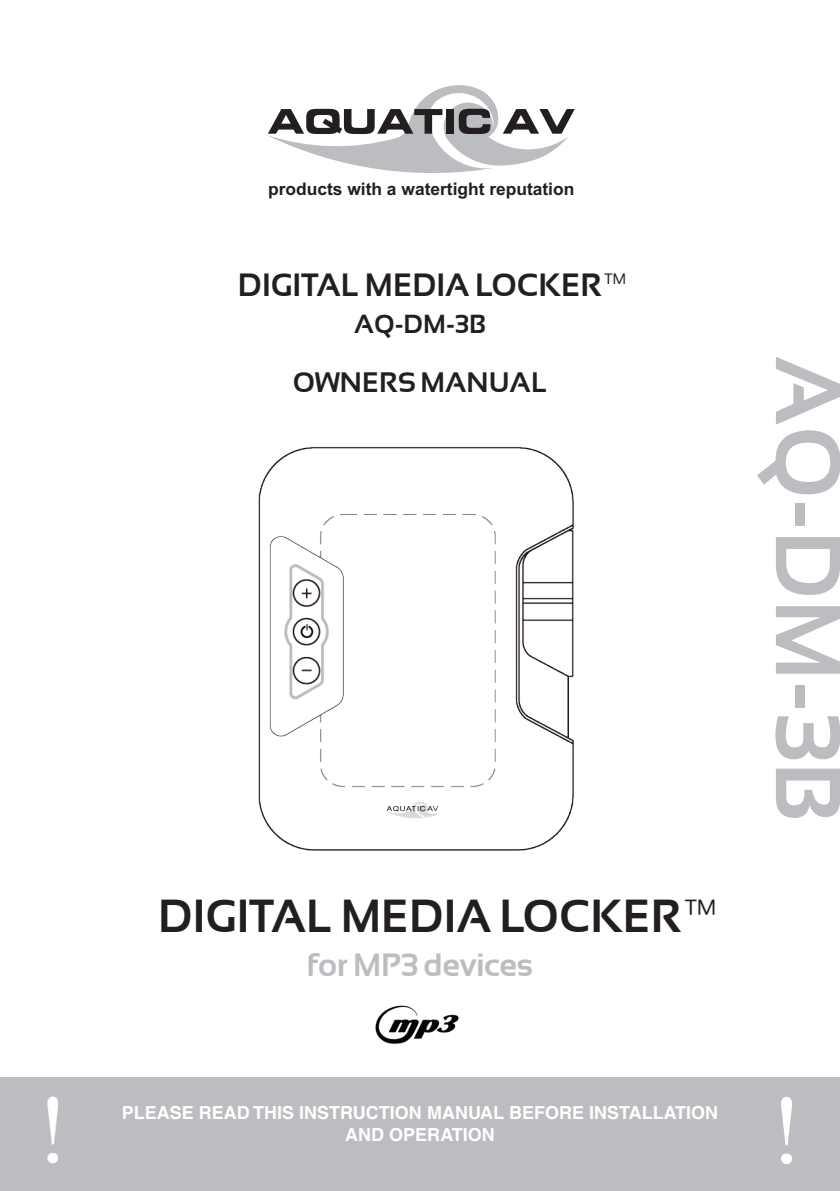
<style>
.page{position:relative;width:840px;height:1191px;background:#fff}
.page>*{position:absolute;margin:0;border:0;box-sizing:border-box;transform-origin:0 0}
.t1{font:700 92px "Sansation";color:#bcbdc0}
.t2{font:700 46px "Sansation";color:#231f20}
.t3{font:700 32px "Sansation";color:#231f20}
.t4{font:700 32px "Sansation";color:#bcbdc0}
.t5{font:700 28px "Sansation";color:#231f20}
.t6{font:700 26px "Sansation";color:#231f20}
.t7{font:700 18px/21.6px "Helvetica";color:#fff;text-align:center}
.t8{font:700 17.4px "Arial";color:#231f20}
</style>
<div class="page">
<img style="left:258px;top:446px;width:316px;height:405px">
<svg style="left:267px;top:85px;width:307px;height:88px"></svg>
<div style="left:0;top:1077px;width:839px;height:114px;background:#bcbdc0"></div>
<img style="left:781px;top:1096px;width:11px;height:68px">
<img style="left:47px;top:1096px;width:11px;height:68px">
<img style="left:375px;top:1005px;width:84px;height:39px">
<p class="t8" style="left:268px;top:177px;width:307px">products with a watertight reputation</p>
<h3 class="t3" style="left:238px;top:266px;width:390px">DIGITAL MEDIA LOCKER™</h3>
<h3 class="t6" style="left:354px;top:309px;width:133px">AQ-DM-3B</h3>
<h3 class="t5" style="left:292px;top:366px;width:256px">OWNERS MANUAL</h3>
<h2 class="t2" style="left:158px;top:889px;width:560px">DIGITAL MEDIA LOCKER™</h2>
<h3 class="t4" style="left:307px;top:946px;width:227px">for MP3 devices</h3>
<h1 class="t1" style="left:859px;top:355px;width:467px;rotate:90deg">AQ-DM-3B</h1>
<p class="t7" style="left:122px;top:1102px;width:597px">PLEASE READ THIS INSTRUCTION MANUAL BEFORE INSTALLATION<br>AND OPERATION</p>
</div>
